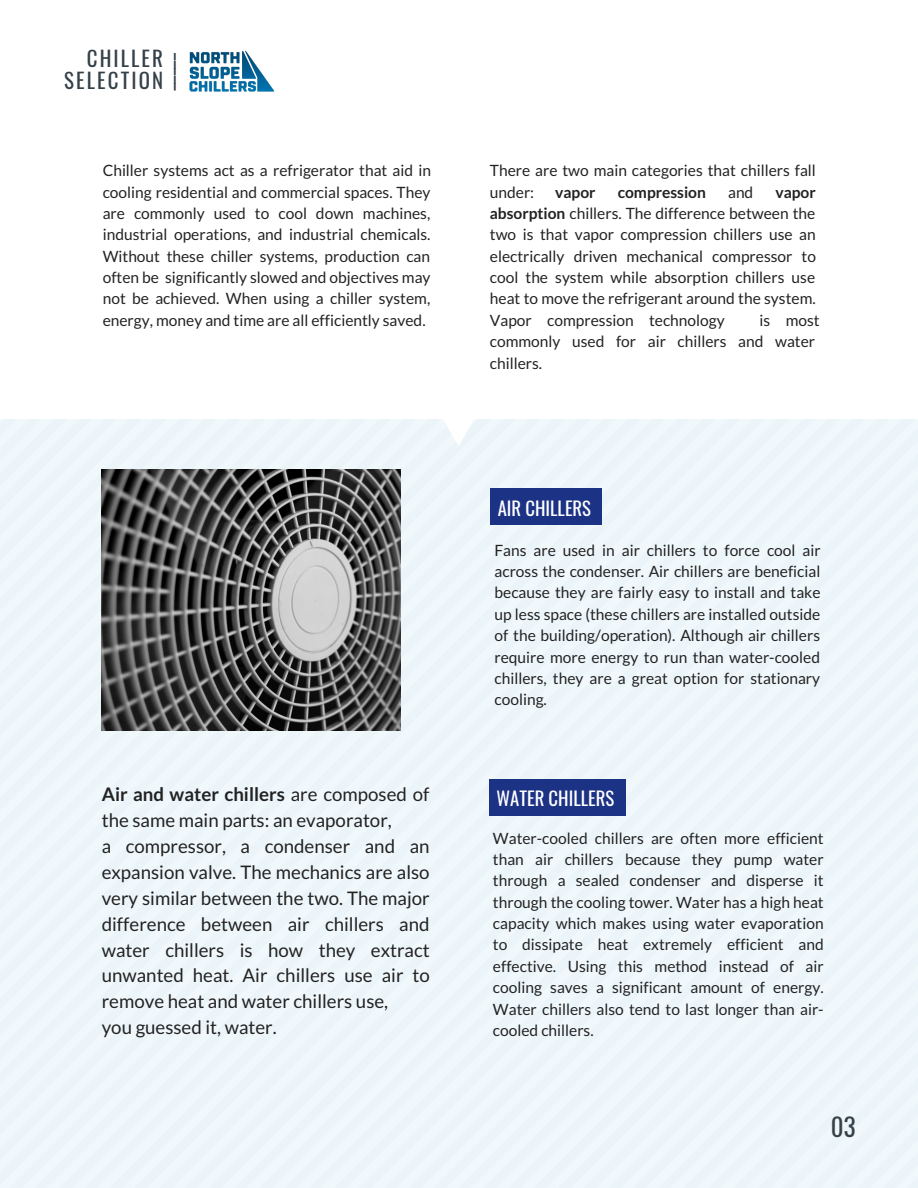
<style>
.page{position:relative;width:918px;height:1188px;background:#fff}
.page>*{position:absolute;margin:0;border:0;box-sizing:border-box;transform-origin:0 0}
.t1{font:24.9px "Oswald";color:#354149}
.t2{font:21.75px "Oswald";color:#354149}
.t3{font:20.85px "Oswald";letter-spacing:.1em;color:#354149}
.t4{font:18.6px/25.8px "Lato";color:#222}
.t5{font:18.6px "Oswald";color:#fff}
.t6{font:15.6px/21.3px "Lato";color:#222;text-align:justify}
.t7{font:700 15.6px "Lato";color:#222}
.s1{font-weight:700}
</style>
<div class="page">
<div style="left:0;top:419px;width:918px;height:769px;background:#eef6fa"></div>
<img style="left:189px;top:50px;width:86px;height:42px">
<svg style="left:430px;top:419px;width:57px;height:27px"></svg>
<img style="left:101px;top:470px;width:300px;height:261px">
<div style="left:491px;top:489px;width:111px;height:36px;background:#1c3285"></div>
<div style="left:489px;top:779px;width:136px;height:36px;background:#1c3285"></div>
<p class="t3" style="left:87px;top:42px;width:78px">CHILLER</p>
<p class="t3" style="left:64px;top:64px;width:100px">SELECTION</p>
<p class="t2" style="left:203px;top:53px;width:39px;rotate:90deg">_____</p>
<p class="t6" style="left:103px;top:159px;width:330px">Chiller systems act as a refrigerator that aid in cooling residential and commercial spaces. They are commonly used to cool down machines, industrial operations, and industrial chemicals.<br>Without these chiller systems, production can often be significantly slowed and objectives may not be achieved. When using a chiller system, energy, money and time are all efficiently saved.</p>
<p class="t4" style="left:102px;top:781px;width:329px"><span class="s1">Air and water chillers</span> are composed of the same main parts: an evaporator,</p>
<p class="t4" style="left:102px;top:833px;width:330px;text-align:justify">a compressor, a condenser and an expansion valve. The mechanics are also very similar between the two. The major difference between air chillers and water chillers is how they extract unwanted heat. Air chillers use air to remove heat and water chillers use,</p>
<p class="t4" style="left:102px;top:1014px;width:177px">you guessed it, water.</p>
<p class="t6" style="left:490px;top:159px;width:328px">There are two main categories that chillers fall under:</p>
<p class="t7" style="left:555px;top:182px;width:42px">vapor</p>
<p class="t7" style="left:618px;top:182px;width:90px">compression</p>
<p class="t6" style="left:728px;top:181px;width:27px">and</p>
<p class="t6" style="left:490px;top:181px;width:328px;text-indent:286px"><span class="s1">vapor absorption</span> chillers. The difference between the two is that vapor compression chillers use an electrically driven mechanical compressor to cool the system while absorption chillers use heat to move the refrigerant around the system.<br>Vapor compression technology</p>
<p class="t6" style="left:490px;top:309px;width:331px;text-align:left;text-indent:270px">is most commonly used for air chillers and water chillers.</p>
<p class="t5" style="left:498px;top:494px;width:95px">AIR CHILLERS</p>
<p class="t6" style="left:495px;top:539px;width:328px">Fans are used in air chillers to force cool air across the condenser. Air chillers are beneficial because they are fairly easy to install and take up less space (these chillers are installed outside of the building/operation). Although air chillers require more energy to run than water-cooled chillers, they are a great option for stationary cooling.</p>
<p class="t5" style="left:497px;top:784px;width:119px">WATER CHILLERS</p>
<p class="t6" style="left:493px;top:827px;width:332px">Water-cooled chillers are often more efficient than air chillers because they pump water through a sealed condenser and disperse it through the cooling tower. Water has a high heat capacity which makes using water evaporation to dissipate heat extremely efficient and effective. Using this method instead of air cooling saves a significant amount of energy.<br>Water chillers also tend to last longer than air&shy;cooled chillers.</p>
<p class="t1" style="left:831px;top:1107px;width:26px">03</p>
</div>
